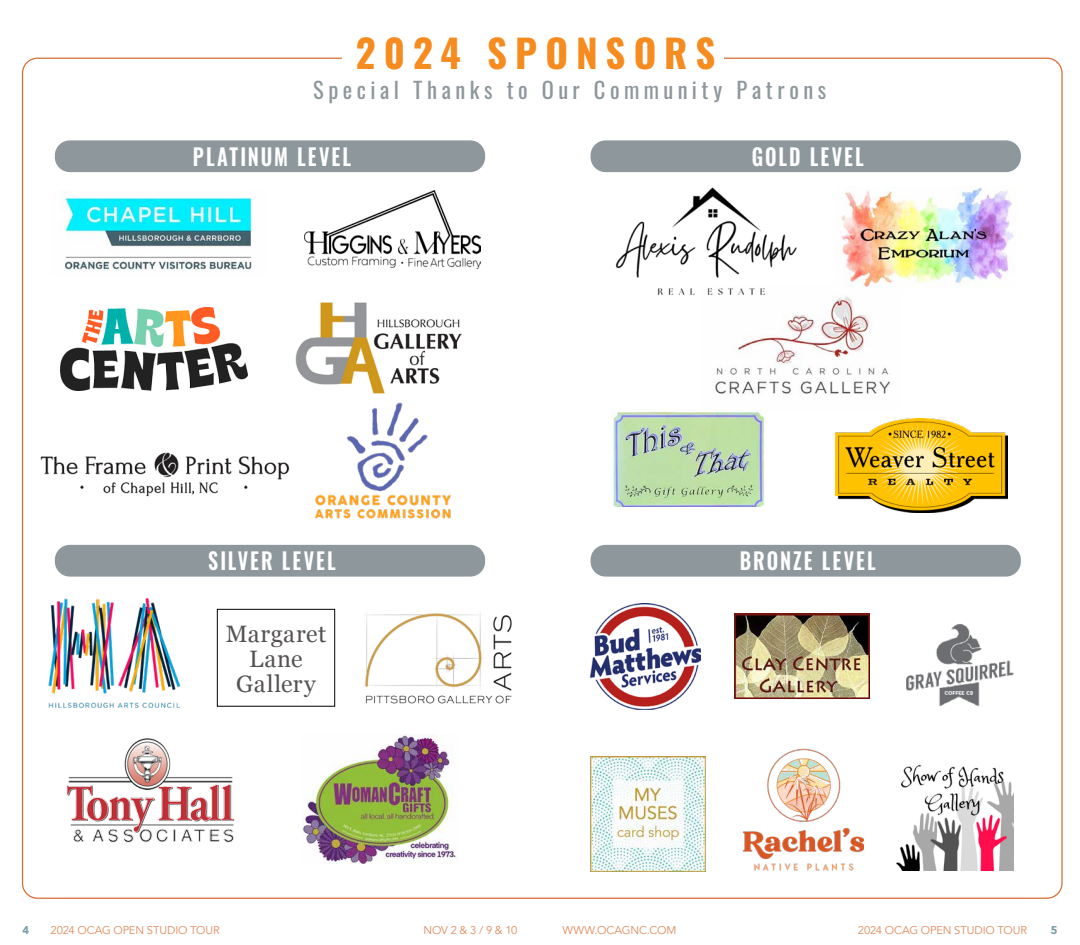
<style>
.page{position:relative;width:1080px;height:945px;background:#fff}
.page>*{position:absolute;margin:0;border:0;box-sizing:border-box;transform-origin:0 0}
.t1{font:700 38.75px "Oswald";letter-spacing:.205em;color:#f68b1f}
.t2{font:23.75px/25.1px "Georgia";letter-spacing:.025em;color:#565254;text-align:center}
.t3{font:600 23px "Oswald";letter-spacing:.105em;color:#fff;scale:.87 1}
.t4{font:22.5px "Oswald";letter-spacing:.2em;color:#8d979c}
.t5{font:11.25px "Avenir";letter-spacing:-.01em;color:#df8b5c}
.t6{font:900 11.25px "Avenir";color:#769ca4}
</style>
<div class="page">
<img style="left:60px;top:191px;width:192px;height:80px">
<img style="left:305px;top:191px;width:176px;height:77px">
<img style="left:295px;top:302px;width:166px;height:91px">
<img style="left:61px;top:308px;width:187px;height:82px">
<img style="left:40px;top:452px;width:250px;height:45px">
<div style="left:55px;top:140px;width:430px;height:32px;background:#8d979c;border-radius:15px"></div>
<div style="left:591px;top:140px;width:430px;height:32px;background:#8d979c;border-radius:15px"></div>
<div style="left:55px;top:545px;width:430px;height:32px;background:#8d979c;border-radius:15px"></div>
<div style="left:591px;top:545px;width:430px;height:32px;background:#8d979c;border-radius:15px"></div>
<img style="left:715px;top:296px;width:175px;height:114px">
<img style="left:314px;top:403px;width:138px;height:116px">
<img style="left:66px;top:738px;width:169px;height:105px">
<img style="left:48px;top:598px;width:133px;height:110px">
<img style="left:303px;top:735px;width:153px;height:129px">
<div style="left:217px;top:609px;width:118px;height:98px;border:1px solid #000"></div>
<img style="left:611px;top:410px;width:154px;height:97px">
<img style="left:835px;top:419px;width:172px;height:94px">
<img style="left:615px;top:187px;width:184px;height:111px">
<img style="left:591px;top:604px;width:109px;height:106px">
<img style="left:734px;top:614px;width:135px;height:85px">
<img style="left:906px;top:624px;width:108px;height:83px">
<img style="left:591px;top:756px;width:115px;height:115px">
<img style="left:742px;top:748px;width:122px;height:122px">
<img style="left:897px;top:764px;width:117px;height:106px">
<img style="left:841px;top:186px;width:174px;height:101px">
<img style="left:365px;top:613px;width:147px;height:91px">
<h1 class="t1" style="left:356px;top:33px;width:361px">2024 SPONSORS</h1>
<h3 class="t4" style="left:313px;top:70px;width:515px">Special Thanks to Our Community Patrons</h3>
<h3 class="t3" style="left:193px;top:144px;width:183px">PLATINUM LEVEL</h3>
<h3 class="t3" style="left:752px;top:144px;width:130px">GOLD LEVEL</h3>
<h3 class="t3" style="left:208px;top:549px;width:148px">SILVER LEVEL</h3>
<h3 class="t3" style="left:740px;top:549px;width:158px">BRONZE LEVEL</h3>
<h2 class="t2" style="left:226px;top:620px;width:102px">Margaret<br>Lane<br>Gallery</h2>
<p class="t6" style="left:22px;top:920px;width:8px">4</p>
<p class="t5" style="left:51px;top:923px;width:171px">2024 OCAG OPEN STUDIO TOUR</p>
<p class="t5" style="left:423px;top:923px;width:96px">NOV 2 &amp; 3 / 9 &amp; 10</p>
<p class="t5" style="left:563px;top:923px;width:115px">WWW.OCAGNC.COM</p>
<p class="t5" style="left:858px;top:923px;width:171px">2024 OCAG OPEN STUDIO TOUR</p>
<p class="t6" style="left:1051px;top:920px;width:8px">5</p>
</div>
